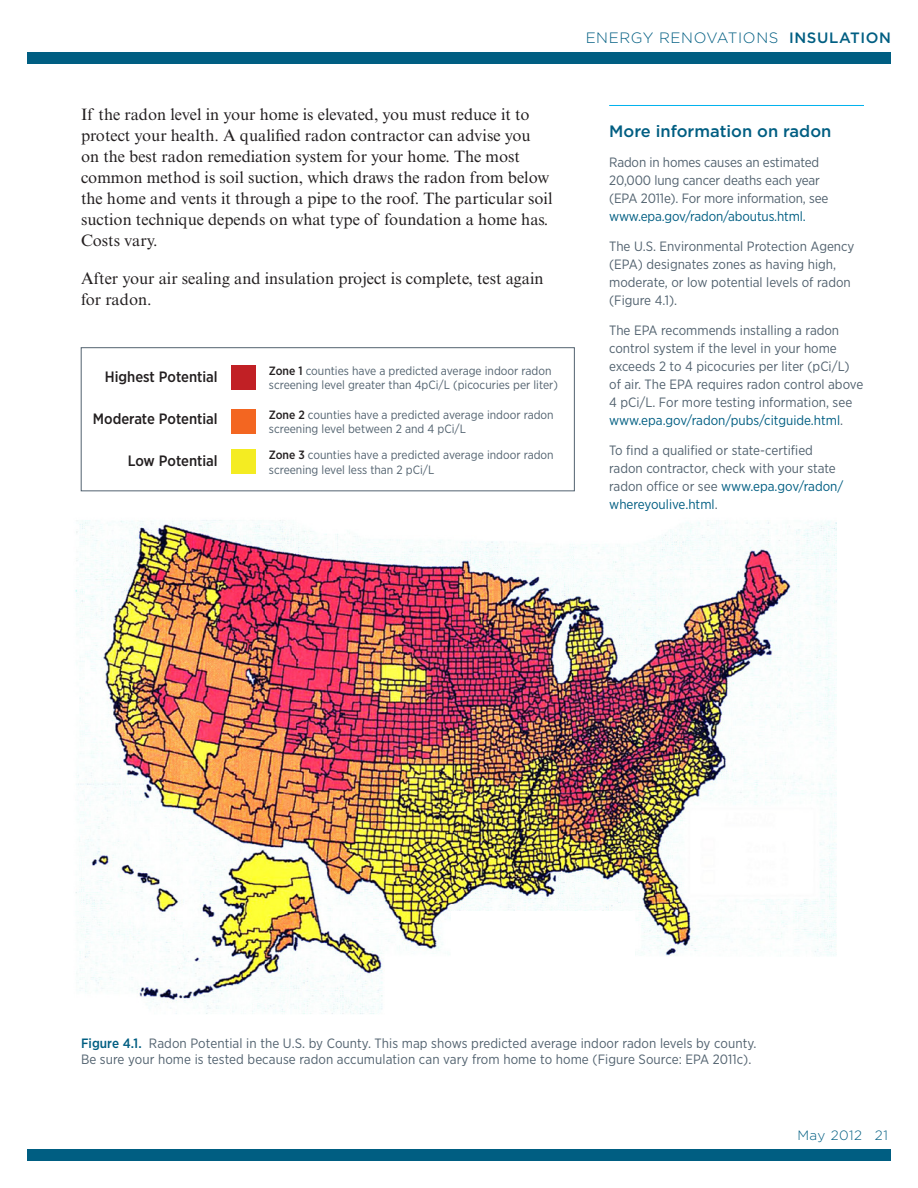
<style>
.page{position:relative;width:918px;height:1188px;background:#fff}
.page>*{position:absolute;margin:0;border:0;box-sizing:border-box;transform-origin:0 0}
.BODY{font:16.5px/21px "Times New Roman MT Std";color:#231f20}
.SIDEBAR_HEADER{font:500 16.5px "Gotham";color:#005e82}
.Appendix_header_reve{font:500 15px "Gotham Narrow";color:#231f20}
.t1{font:300 15px "Gotham";letter-spacing:.04em;color:#005e82}
.SIDEBAR_HEADER-2{font:13.5px/18px "Gotham Narrow";color:#52626f}
.t2{font:300 13.5px "Gotham";letter-spacing:.04em;color:#005e82}
.Appendix_header_reve-2{font:12px/14.4px "Gotham Narrow";color:#52626f}
.s1{font-weight:500;color:#231f20}
.s2{font-weight:500}
.s3{color:#005e82}
.s4{font-weight:500;color:#005e82}
</style>
<div class="page">
<img style="left:75px;top:491px;width:762px;height:523px">
<div style="left:451px;top:912px;width:184px;height:50px;background:#fff"></div>
<hr style="left:609px;top:105px;width:255px;height:1px;background:#00b3ee">
<div style="left:231px;top:365px;width:25px;height:25px;background:#c12025"></div>
<div style="left:231px;top:409px;width:25px;height:25px;background:#f36621"></div>
<div style="left:231px;top:450px;width:25px;height:24px;background:#f4ec22"></div>
<div style="left:27px;top:52px;width:864px;height:12px;background:#005e82"></div>
<div style="left:27px;top:1149px;width:864px;height:12px;background:#005e82"></div>
<p class="BODY" style="left:81px;top:104px;width:473px">If the radon level in your home is elevated, you must reduce it to protect your health. A qualified radon contractor can advise you on the best radon remediation system for your home. The most common method is soil suction, which draws the radon from below the home and vents it through a pipe to the roof. The particular soil suction technique depends on what type of foundation a home has.<br>Costs vary.</p>
<p class="BODY" style="left:81px;top:268px;width:464px">After your air sealing and insulation project is complete, test again for radon.</p>
<p class="Appendix_header_reve" style="left:105px;top:367px;width:114px">Highest Potential</p>
<p class="Appendix_header_reve" style="left:93px;top:410px;width:126px">Moderate Potential</p>
<p class="Appendix_header_reve" style="left:128px;top:452px;width:92px">Low Potential</p>
<p class="Appendix_header_reve-2" style="left:269px;top:363px;width:291px"><span class="s1">Zone 1</span> counties have a predicted average indoor radon screening level greater than 4pCi/L (picocuries per liter)</p>
<p class="Appendix_header_reve-2" style="left:269px;top:407px;width:286px"><span class="s1">Zone 2</span> counties have a predicted average indoor radon screening level between 2 and 4 pCi/L</p>
<p class="Appendix_header_reve-2" style="left:269px;top:448px;width:286px"><span class="s1">Zone 3</span> counties have a predicted average indoor radon screening level less than 2 pCi/L</p>
<p class="t1" style="left:586px;top:29px;width:307px">ENERGY RENOVATIONS <span class="s2">INSULATION</span></p>
<p class="SIDEBAR_HEADER" style="left:609px;top:122px;width:224px">More information on radon</p>
<p class="SIDEBAR_HEADER-2" style="left:609px;top:153px;width:221px">Radon in homes causes an estimated 20,000 lung cancer deaths each year (EPA 2011e). For more information, see <span class="s3">www.epa.gov/radon/aboutus.html.</span></p>
<p class="SIDEBAR_HEADER-2" style="left:609px;top:237px;width:247px">The U.S. Environmental Protection Agency (EPA) designates zones as having high, moderate, or low potential levels of radon (Figure 4.1).</p>
<p class="SIDEBAR_HEADER-2" style="left:609px;top:321px;width:256px">The EPA recommends installing a radon control system if the level in your home exceeds 2 to 4 picocuries per liter (pCi/L) of air. The EPA requires radon control above 4 pCi/L. For more testing information, see <span class="s3">www.epa.gov/radon/pubs/citguide.html</span>.</p>
<p class="SIDEBAR_HEADER-2" style="left:609px;top:441px;width:236px">To find a qualified or state-certified radon contractor, check with your state radon office or see <span class="s3">www.epa.gov/radon/ whereyoulive.html</span>.</p>
<p class="SIDEBAR_HEADER-2" style="left:81px;top:1034px;width:677px;line-height:16.2px"><span class="s4">Figure 4.1.</span> Radon Potential in the U.S. by County. This map shows predicted average indoor radon levels by county.<br>Be sure your home is tested because radon accumulation can vary from home to home (Figure Source: EPA 2011c).</p>
<p class="t2" style="left:797px;top:1128px;width:92px">May 2012 21</p>
</div>
